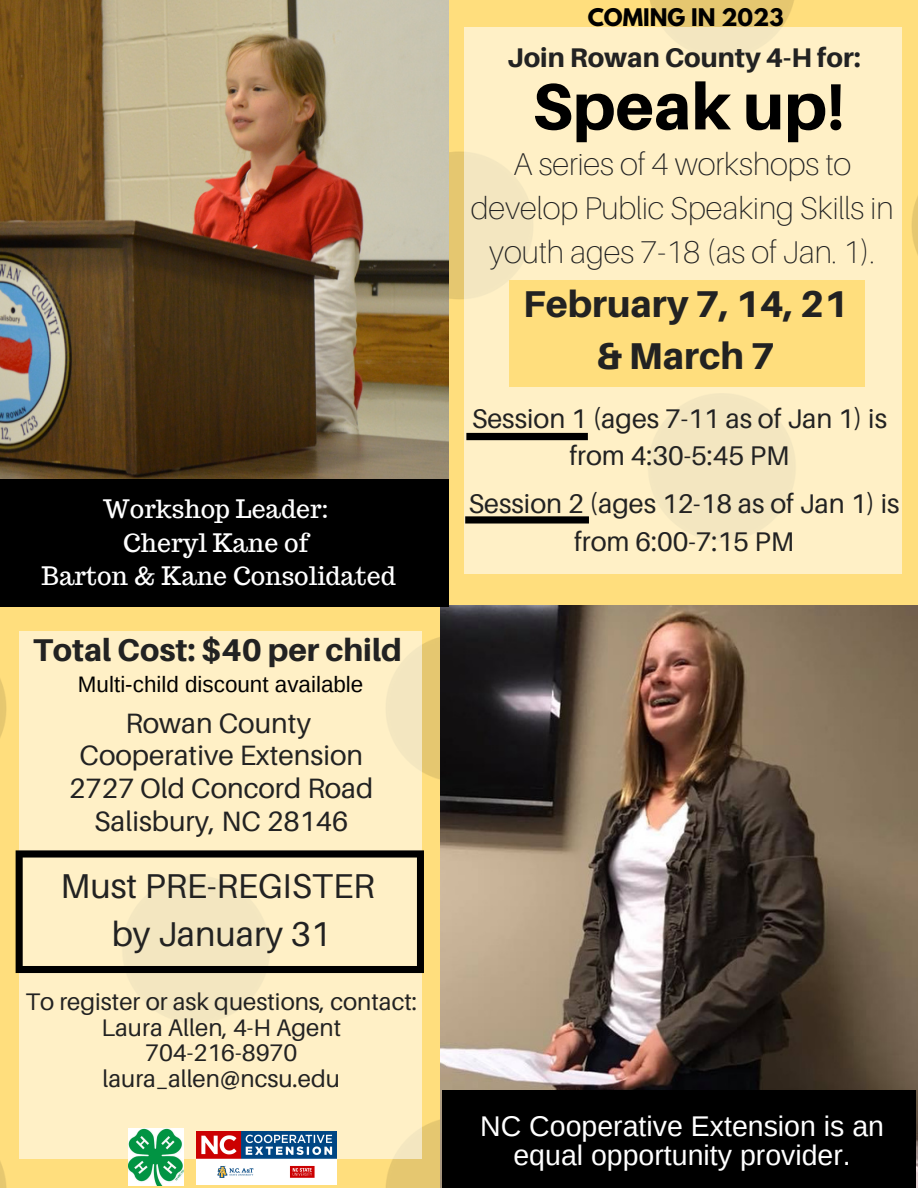
<style>
.page{position:relative;width:918px;height:1188px;background:#fff}
.page>*{position:absolute;margin:0;border:0;box-sizing:border-box;transform-origin:0 0}
.t1{font:800 65.4px "Aileron";color:#000}
.t2{font:800 37.35px/51.8px "Aileron";color:#222;text-align:center}
.t3{font:34.5px/47.2px "Aileron";color:#222;text-align:center}
.t4{font:100 31.5px/43.8px "Aileron";color:#222;text-align:center}
.t5{font:800 31.5px "Aileron";color:#222}
.t6{font:28.5px/29.2px "Arimo";color:#fff;text-align:center}
.t7{font:28.05px/32.7px "Aileron";color:#222;text-align:center}
.t8{font:27px/37.2px "Aileron";color:#222;text-align:center}
.t9{font:800 27px "Aileron";color:#222}
.t10{font:24.9px/33.8px "Trocchi";color:#fff;text-align:center}
.t11{font:24px/25.8px "Aileron";color:#222;text-align:center}
.t12{font:22.5px "Arimo";color:#000}
.t13{font:700 21.45px "League Spartan";color:#000}
</style>
<div class="page">
<img style="left:0;top:0;width:918px;height:1188px">
<img style="left:441px;top:605px;width:477px;height:583px">
<img style="left:0;top:0;width:449px;height:479px">
<div style="left:465px;top:28px;width:436px;height:546px;background:#fff0c6"></div>
<div style="left:20px;top:631px;width:401px;height:527px;background:#fff0c6"></div>
<svg style="left:16px;top:850px;width:408px;height:123px"></svg>
<svg style="left:466px;top:433px;width:122px;height:7px"></svg>
<svg style="left:465px;top:516px;width:124px;height:8px"></svg>
<div style="left:443px;top:1091px;width:473px;height:97px;background:#000"></div>
<img style="left:129px;top:1128px;width:55px;height:57px">
<img style="left:196px;top:1132px;width:141px;height:53px">
<div style="left:0;top:479px;width:449px;height:127px;background:#000"></div>
<div style="left:509px;top:280px;width:356px;height:107px;background:#ffde7d"></div>
<p class="t10" style="left:42px;top:492px;width:356px">Workshop Leader:<br>Cheryl Kane of<br>Barton &amp; Kane Consolidated</p>
<p class="t5" style="left:33px;top:631px;width:370px">Total Cost: $40 per child</p>
<p class="t12" style="left:78px;top:672px;width:287px">Multi-child discount available</p>
<p class="t7" style="left:69px;top:706px;width:305px">Rowan County<br>Cooperative Extension<br>2727 Old Concord Road<br>Salisbury, NC 28146</p>
<p class="t3" style="left:61px;top:862px;width:316px">Must PRE-REGISTER by January 31</p>
<p class="t11" style="left:25px;top:988px;width:393px">To register or ask questions, contact:<br>Laura Allen, 4-H Agent<br>704-216-8970 laura_allen@ncsu.edu</p>
<p class="t13" style="left:588px;top:7px;width:198px">COMING IN 2023</p>
<p class="t9" style="left:507px;top:40px;width:355px">Join Rowan County 4-H for:</p>
<h1 class="t1" style="left:532px;top:66px;width:314px">Speak up!</h1>
<p class="t4" style="left:471px;top:141px;width:424px">A series of 4 workshops to develop Public Speaking Skills in youth ages 7-18 (as of Jan. 1).</p>
<h2 class="t2" style="left:523px;top:278px;width:326px">February 7, 14, 21 &amp; March 7</h2>
<p class="t8" style="left:472px;top:399px;width:417px">Session 1 (ages 7-11 as of Jan 1) is from 4:30-5:45 PM</p>
<p class="t8" style="left:469px;top:485px;width:433px">Session 2 (ages 12-18 as of Jan 1) is from 6:00-7:15 PM</p>
<p class="t6" style="left:480px;top:1112px;width:405px">NC Cooperative Extension is an equal opportunity provider.</p>
</div>
